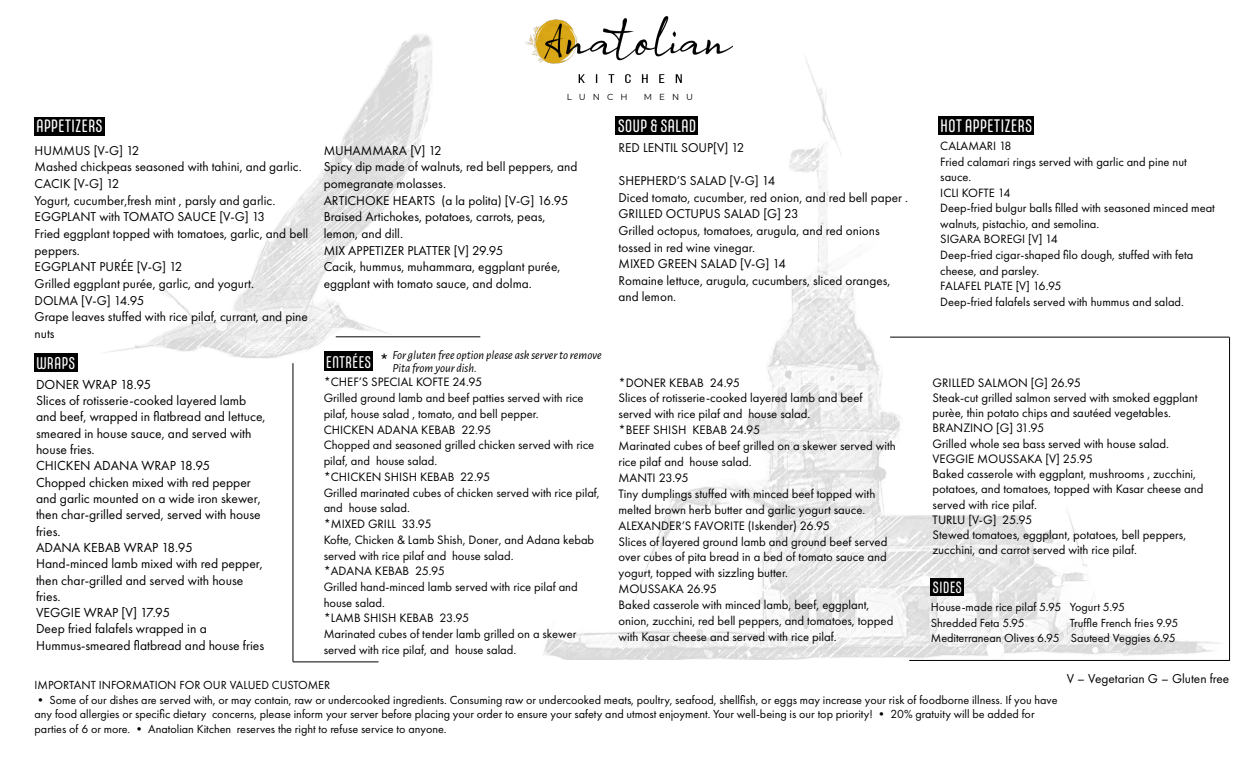
<style>
.page{position:relative;width:1260px;height:765px;background:#fff}
.page>*{position:absolute;margin:0;border:0;box-sizing:border-box;transform-origin:0 0}
.t1{font:18.12px "Carl Marx";color:#fff}
.t2{font:18px "Carl Marx";color:#fff}
.t3{font:17.12px "Carl Marx";color:#fff}
.t4{font:17px "Futura PT";color:#000}
.t5{font:16.88px "Carl Marx";color:#fff}
.t6{font:16.38px "Carl Marx";color:#fff}
.t7{font:13.62px/16.4px "Futura PT";color:#000}
.t8{font:13.38px/16.6px "Futura PT";color:#000}
.t9{font:13.25px/16.6px "Futura PT";color:#000}
.t10{font:12.75px/15.9px "Futura PT";color:#000}
.t11{font:12.62px/15.8px "Futura PT";color:#000}
.t12{font:12.5px/15.6px "Futura PT";color:#000}
.t13{font:italic 12.25px/12.9px "Alegreya Sans";color:#000}
.t14{font:12.12px/14.6px "Futura PT";color:#000}
.t15{font:8.75px "Montserrat";letter-spacing:.8em;color:#000}
</style>
<div class="page">
<img style="left:543px;top:57px;width:688px;height:602px">
<img style="left:34px;top:34px;width:399px;height:628px">
<div style="left:34px;top:117px;width:71px;height:19px;background:#000"></div>
<div style="left:939px;top:116px;width:95px;height:19px;background:#000"></div>
<img style="left:525px;top:16px;width:210px;height:77px">
<div style="left:615px;top:116px;width:83px;height:19px;background:#000"></div>
<div style="left:325px;top:351px;width:48px;height:20px;background:#000"></div>
<div style="left:930px;top:579px;width:34px;height:17px;background:#000"></div>
<hr style="left:293px;top:662px;width:86px;height:1px;background:#000">
<hr style="left:890px;top:337px;width:339px;height:1px;background:#000">
<hr style="left:336px;top:337px;width:144px;height:1px;background:#000">
<hr style="left:293px;top:363px;width:1px;height:299px;background:#000">
<hr style="left:909px;top:660px;width:321px;height:1px;background:#000">
<hr style="left:1229px;top:337px;width:1px;height:324px;background:#000">
<div style="left:34px;top:354px;width:43px;height:18px;background:#000"></div>
<p class="t15" style="left:567px;top:91px;width:62px">LUNCH</p>
<p class="t15" style="left:644px;top:91px;width:51px">MENU</p>
<h2 class="t2" style="left:618px;top:116px;width:80px">SOUP &amp; SALAD</h2>
<h1 class="t1" style="left:940px;top:116px;width:93px">HOT APPETIZERS</h1>
<h2 class="t2" style="left:36px;top:116px;width:68px">APPETIZERS</h2>
<p class="t8" style="left:35px;top:142px;width:275px">HUMMUS [V-G] 12<br>Mashed chickpeas seasoned with tahini, and garlic.<br>CACIK [V-G] 12<br>Yogurt, cucumber,fresh mint , parsly and garlic.<br>EGGPLANT with TOMATO SAUCE [V-G] 13<br>Fried eggplant topped with tomatoes, garlic, and bell peppers.<br>EGGPLANT PURÉE [V-G] 12<br>Grilled eggplant purée, garlic, and yogurt.<br>DOLMA [V-G] 14.95<br>Grape leaves stuffed with rice pilaf, currant, and pine nuts</p>
<p class="t8" style="left:324px;top:142px;width:255px">MUHAMMARA [V] 12<br>Spicy dip made of walnuts, red bell peppers, and pomegranate molasses.<br>ARTICHOKE HEARTS (a la polita) [V-G] 16.95<br>Braised Artichokes, potatoes, carrots, peas, lemon, and dill.<br>MIX APPETIZER PLATTER [V] 29.95<br>Cacik, hummus, muhammara, eggplant purée, eggplant with tomato sauce, and dolma.</p>
<p class="t12" style="left:940px;top:138px;width:276px">CALAMARI 18<br>Fried calamari rings served with garlic and pine nut sauce.<br>ICLI KOFTE 14<br>Deep-fried bulgur balls filled with seasoned minced meat walnuts, pistachio, and semolina.<br>SIGARA BOREGI [V] 14<br>Deep-fried cigar-shaped filo dough, stuffed with feta cheese, and parsley.<br>FALAFEL PLATE [V] 16.95<br>Deep-fried falafels served with hummus and salad.</p>
<p class="t9" style="left:619px;top:139px;width:127px">RED LENTIL SOUP[V] 12</p>
<p class="t9" style="left:619px;top:172px;width:291px">SHEPHERD’S SALAD [V-G] 14<br>Diced tomato, cucumber, red onion, and red bell paper .<br>GRILLED OCTUPUS SALAD [G] 23<br>Grilled octopus, tomatoes, arugula, and red onions tossed in red wine vinegar.<br>MIXED GREEN SALAD [V-G] 14<br>Romaine lettuce, arugula, cucumbers, sliced oranges, and lemon.</p>
<h3 class="t3" style="left:36px;top:353px;width:41px">WRAPS</h3>
<p class="t7" style="left:36px;top:376px;width:231px">DONER WRAP 18.95<br>Slices of rotisserie-cooked layered lamb and beef, wrapped in flatbread and lettuce, smeared in house sauce, and served with house fries.<br>CHICKEN ADANA WRAP 18.95<br>Chopped chicken mixed with red pepper and garlic mounted on a wide iron skewer, then char-grilled served, served with house fries.<br>ADANA KEBAB WRAP 18.95<br>Hand-minced lamb mixed with red pepper, then char-grilled and served with house fries.<br>VEGGIE WRAP [V] 17.95<br>Deep fried falafels wrapped in a<br>Hummus-smeared flatbread and house fries</p>
<h3 class="t5" style="left:326px;top:353px;width:47px">ENTRÉES</h3>
<p class="t13" style="left:392px;top:348px;width:211px">For gluten free option please ask server to remove<br>Pita from your dish.</p>
<h3 class="t4" style="left:380px;top:350px;width:11px">*</h3>
<p class="t11" style="left:324px;top:374px;width:278px">*CHEF’S SPECIAL KOFTE 24.95<br>Grilled ground lamb and beef patties served with rice pilaf, house salad , tomato, and bell pepper.<br>CHICKEN ADANA KEBAB 22.95<br>Chopped and seasoned grilled chicken served with rice pilaf, and house salad.<br>*CHICKEN SHISH KEBAB 22.95<br>Grilled marinated cubes of chicken served with rice pilaf, and house salad.<br>*MIXED GRILL 33.95<br>Kofte, Chicken &amp; Lamb Shish, Doner, and Adana kebab served with rice pilaf and house salad.<br>*ADANA KEBAB 25.95<br>Grilled hand-minced lamb served with rice pilaf and house salad.<br>*LAMB SHISH KEBAB 23.95<br>Marinated cubes of tender lamb grilled on a skewer served with rice pilaf, and house salad.</p>
<p class="t10" style="left:619px;top:374px;width:279px">*DONER KEBAB 24.95<br>Slices of rotisserie-cooked layered lamb and beef served with rice pilaf and house salad.<br>*BEEF SHISH KEBAB 24.95<br>Marinated cubes of beef grilled on a skewer served with rice pilaf and house salad.<br>MANTI 23.95<br>Tiny dumplings stuffed with minced beef topped with melted brown herb butter and garlic yogurt sauce.<br>ALEXANDER’S FAVORITE (Iskender) 26.95<br>Slices of layered ground lamb and ground beef served over cubes of pita bread in a bed of tomato sauce and yogurt, topped with sizzling butter.<br>MOUSSAKA 26.95<br>Baked casserole with minced lamb, beef, eggplant, onion, zucchini, red bell peppers, and tomatoes, topped with Kasar cheese and served with rice pilaf.</p>
<p class="t10" style="left:933px;top:375px;width:273px;line-height:15.2px">GRILLED SALMON [G] 26.95<br>Steak-cut grilled salmon served with smoked eggplant purèe, thin potato chips and sautéed vegetables.<br>BRANZINO [G] 31.95<br>Grilled whole sea bass served with house salad.<br>VEGGIE MOUSSAKA [V] 25.95<br>Baked casserole with eggplant, mushrooms , zucchini, potatoes, and tomatoes, topped with Kasar cheese and served with rice pilaf.<br>TURLU [V-G] 25.95<br>Stewed tomatoes, eggplant, potatoes, bell peppers, zucchini, and carrot served with rice pilaf.</p>
<p class="t6" style="left:933px;top:578px;width:31px">SIDES</p>
<p class="t14" style="left:931px;top:600px;width:196px;line-height:15.2px">House-made rice pilaf 5.95 Yogurt 5.95<br>Shredded Feta 5.95</p>
<p class="t14" style="left:931px;top:615px;width:249px;line-height:15.2px;text-align:right">Truffle French fries 9.95<br>Mediterranean Olives 6.95 Sauteed Veggies 6.95</p>
<p class="t14" style="left:35px;top:678px;width:297px">IMPORTANT INFORMATION FOR OUR VALUED CUSTOMER</p>
<p class="t14" style="left:35px;top:692px;width:1025px">• Some of our dishes are served with, or may contain, raw or undercooked ingredients. Consuming raw or undercooked meats, poultry, seafood, shellfish, or eggs may increase your risk of foodborne illness. If you have any food allergies or specific dietary concerns, please inform your server before placing your order to ensure your safety and utmost enjoyment. Your well-being is our top priority! • 20% gratuity will be added for parties of 6 or more. • Anatolian Kitchen reserves the right to refuse service to anyone.</p>
<p class="t8" style="left:1067px;top:670px;width:164px">V – Vegetarian G – Gluten free</p>
</div>
